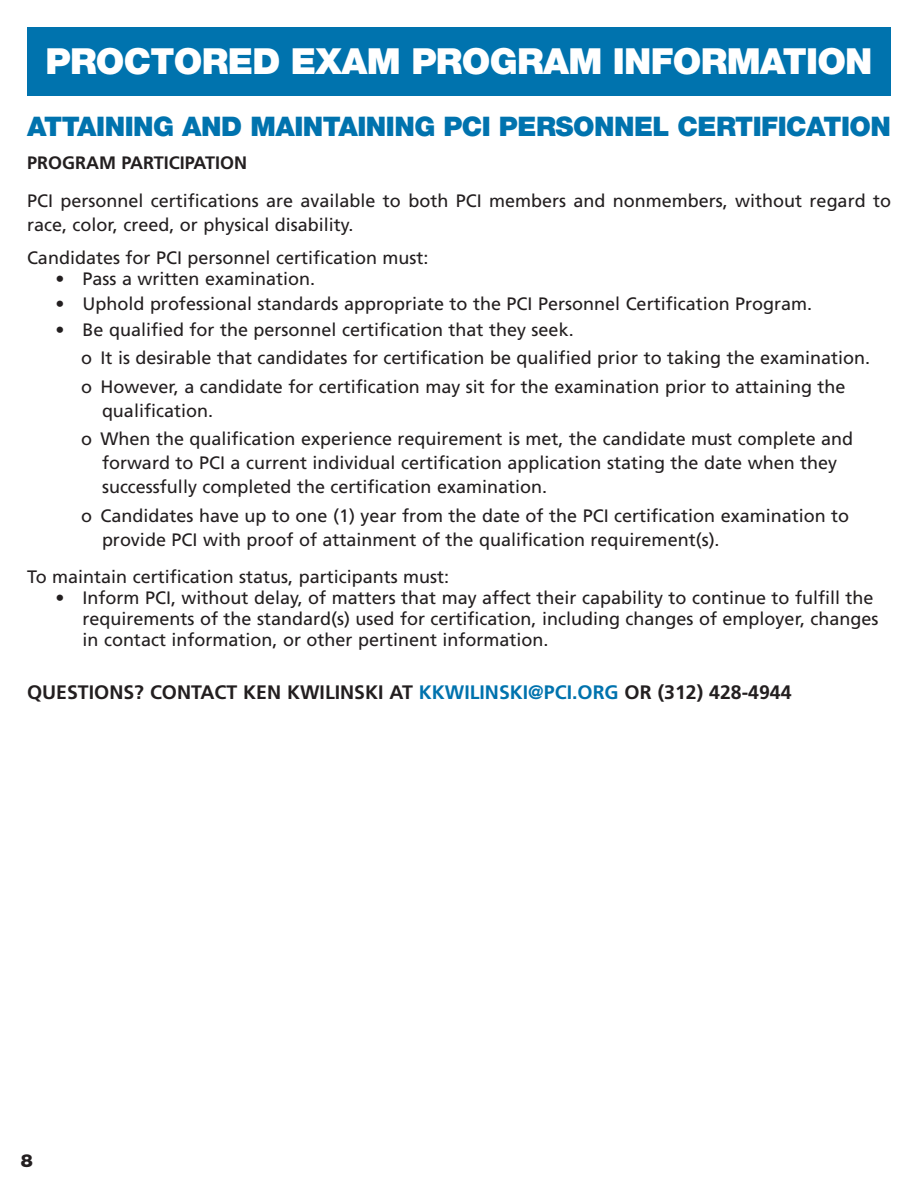
<style>
.page{position:relative;width:918px;height:1188px;background:#fff}
.page>*{position:absolute;margin:0;border:0;box-sizing:border-box;transform-origin:0 0}
.t1{font:900 36px "Helvetica Neue LT Std";letter-spacing:-.02em;color:#fff}
.TOC_SubHd{font:900 27px "Helvetica Neue LT Std";letter-spacing:-.02em;color:#0073ae}
.Body_All_Cap{font:700 19.5px "Frutiger LT Std";color:#231f20}
.BT_Bullet_2nd_indent{font:18px/24px "Frutiger LT Std";color:#231f20}
.BT_Bullet{font:18px/21px "Frutiger LT Std";color:#231f20}
.BT{font:18px/24px "Frutiger LT Std";color:#231f20}
.Body_All_Cap-2{font:700 18px "Frutiger LT Std";color:#231f20}
.t2{font:900 18px "Helvetica Neue LT Std";color:#231f20}
.s1{color:#0073ae}
</style>
<div class="page">
<div style="left:27px;top:27px;width:864px;height:68px;background:#0073ae"></div>
<h1 class="t1" style="left:45px;top:40px;width:829px">PROCTORED EXAM PROGRAM INFORMATION</h1>
<p class="TOC_SubHd" style="left:27px;top:111px;width:866px">ATTAINING AND MAINTAINING PCI PERSONNEL CERTIFICATION</p>
<p class="Body_All_Cap-2" style="left:27px;top:152px;width:222px">PROGRAM PARTICIPATION</p>
<p class="BT" style="left:27px;top:189px;width:866px">PCI personnel certifications are available to both PCI members and nonmembers, without regard to race, color, creed, or physical disability.</p>
<p class="BT" style="left:27px;top:246px;width:403px">Candidates for PCI personnel certification must:</p>
<p class="BT_Bullet" style="left:56px;top:268px;width:261px">• Pass a written examination.</p>
<p class="BT_Bullet" style="left:56px;top:294px;width:758px">• Uphold professional standards appropriate to the PCI Personnel Certification Program.</p>
<p class="BT_Bullet" style="left:56px;top:319px;width:520px">• Be qualified for the personnel certification that they seek.</p>
<p class="BT_Bullet_2nd_indent" style="left:81px;top:346px;width:791px">o It is desirable that candidates for certification be qualified prior to taking the examination.</p>
<p class="BT_Bullet_2nd_indent" style="left:102px;top:375px;width:745px;text-indent:-21px">o However, a candidate for certification may sit for the examination prior to attaining the qualification.</p>
<p class="BT_Bullet_2nd_indent" style="left:102px;top:427px;width:753px;text-indent:-21px">o When the qualification experience requirement is met, the candidate must complete and forward to PCI a current individual certification application stating the date when they successfully completed the certification examination.</p>
<p class="BT_Bullet_2nd_indent" style="left:102px;top:504px;width:749px;text-indent:-21px">o Candidates have up to one (1) year from the date of the PCI certification examination to provide PCI with proof of attainment of the qualification requirement(s).</p>
<p class="BT" style="left:27px;top:565px;width:424px">To maintain certification status, participants must:</p>
<p class="BT_Bullet" style="left:82px;top:588px;width:798px;text-indent:-27px">• Inform PCI, without delay, of matters that may affect their capability to continue to fulfill the requirements of the standard(s) used for certification, including changes of employer, changes in contact information, or other pertinent information.</p>
<p class="Body_All_Cap" style="left:27px;top:681px;width:766px">QUESTIONS? CONTACT KEN KWILINSKI AT <span class="s1">KKWILINSKI@PCI.ORG</span> OR (312) 428-4944</p>
<p class="t2" style="left:21px;top:1150px;width:14px">8</p>
</div>
